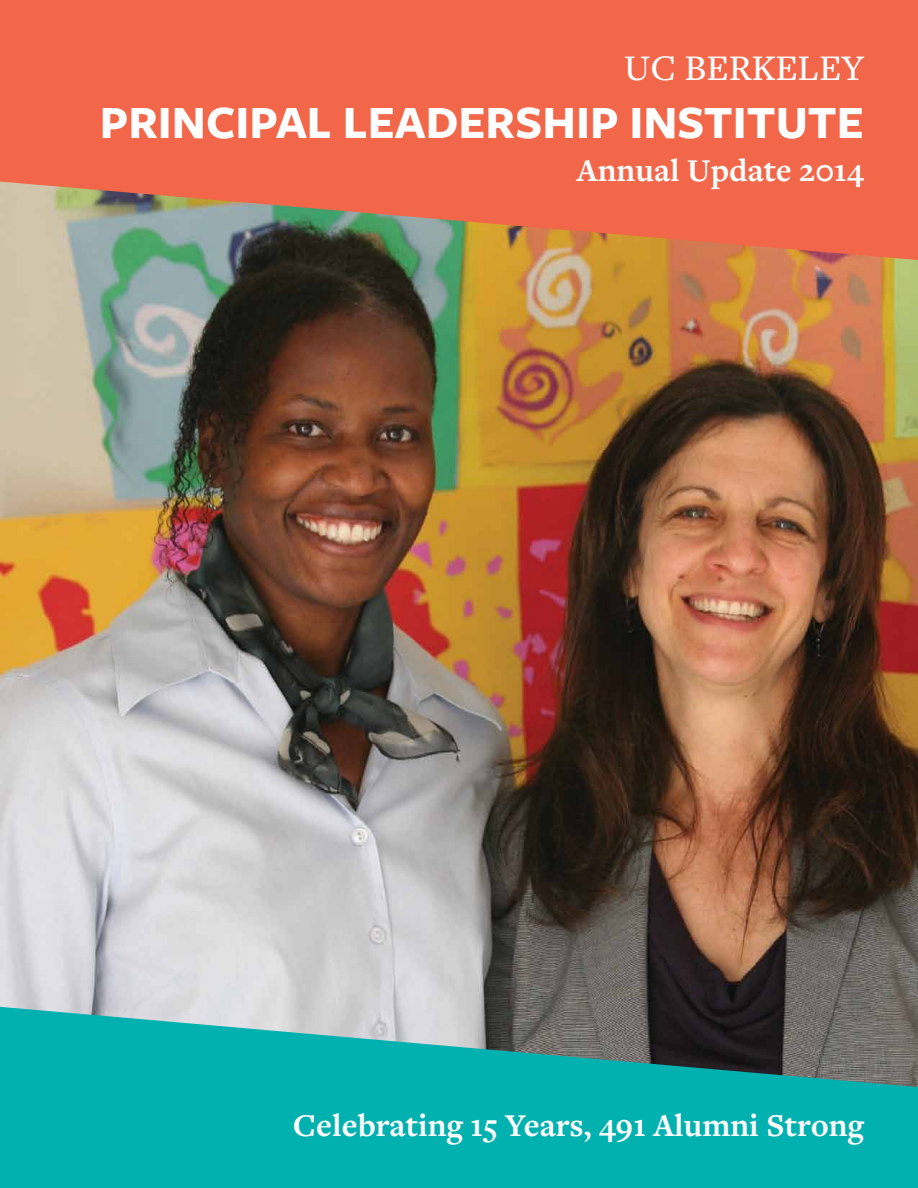
<style>
.page{position:relative;width:918px;height:1188px;background:#fff}
.page>*{position:absolute;margin:0;border:0;box-sizing:border-box;transform-origin:0 0}
.t1{font:700 48px "Freight Sans Pro";color:#fff}
.t2{font:500 37.5px "Freight Text Pro";color:#fff}
.t3{font:700 33px "Freight Text Pro";color:#fff}
</style>
<div class="page">
<img style="left:1px;top:260px;width:917px;height:747px">
<svg style="left:0;top:0;width:918px;height:260px;fill:#f26649"></svg>
<svg style="left:0;top:1007px;width:918px;height:181px;fill:#00b1b0"></svg>
<p class="t2" style="left:624px;top:43px;width:242px">UC BERKELEY</p>
<h1 class="t1" style="left:100px;top:89px;width:766px">PRINCIPAL LEADERSHIP INSTITUTE</h1>
<p class="t3" style="left:577px;top:148px;width:289px">Annual Update 2014</p>
<p class="t3" style="left:293px;top:1104px;width:573px">Celebrating 15 Years, 491 Alumni Strong</p>
</div>
